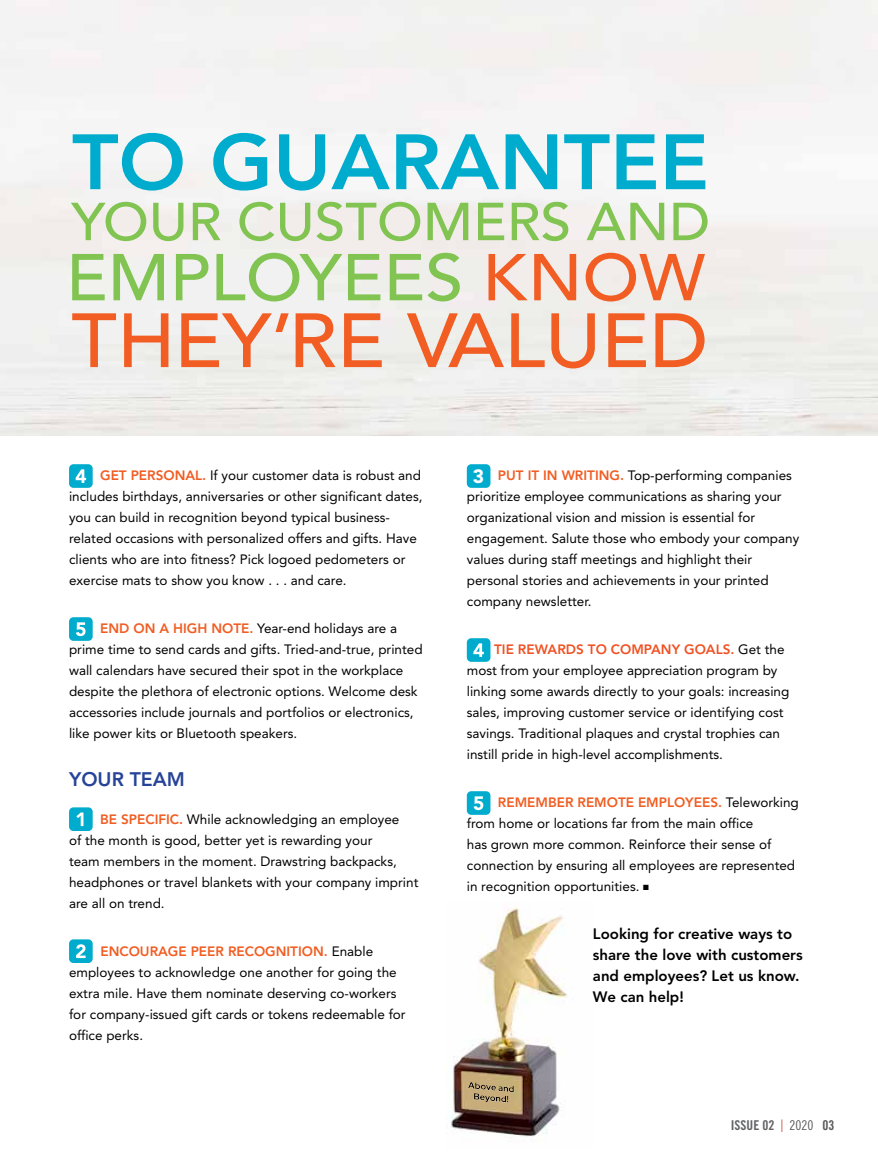
<style>
.page{position:relative;width:878px;height:1161px;background:#fff}
.page>*{position:absolute;margin:0;border:0;box-sizing:border-box;transform-origin:0 0}
.t1{font:800 77.55px "Avenir";color:#00accd;scale:1.04 1}
.t2{font:500 75.9px "Avenir";color:#f15d22;scale:1.04 1}
.t3{font:500 65.4px "Avenir";color:#81c452;scale:1.04 1}
.t4{font:500 52.8px "Avenir";color:#81c452;scale:1.04 1}
.t5{font:800 19.5px "Avenir";color:#264398}
.t6{font:800 15px/21px "Avenir";color:#000}
.t7{font:13.5px/21px "Avenir";color:#000}
.t8{font:13.5px "Trade Gothic LT Std Bd Cn 20";color:#616264}
.s1{color:#f15d22}
.s2{font-weight:800;color:#f15d22}
.s3{font-weight:800;color:#f05123}
.s4{font-weight:900;font-size:19.2px;color:#fff}
.s5{font-family:"Akzidenz Grotesk BE";font-weight:300;color:#c85248}
.s6{font-family:"Trade Gothic Cond Eighteen";color:#58595b}
.s7{color:#58595b}
</style>
<div class="page">
<img style="left:450px;top:907px;width:117px;height:234px">
<div style="left:69px;top:464px;width:24px;height:24px;background:#00accd;border-radius:4px"></div>
<svg style="left:76px;top:469px;width:10px;height:14px"></svg>
<div style="left:69px;top:617px;width:24px;height:24px;background:#00accd;border-radius:4px"></div>
<svg style="left:76px;top:622px;width:10px;height:14px"></svg>
<div style="left:69px;top:807px;width:24px;height:24px;background:#00accd;border-radius:4px"></div>
<svg style="left:76px;top:813px;width:7px;height:13px"></svg>
<div style="left:69px;top:939px;width:24px;height:24px;background:#00accd;border-radius:4px"></div>
<svg style="left:76px;top:944px;width:10px;height:14px"></svg>
<div style="left:467px;top:464px;width:23px;height:24px;background:#00accd;border-radius:4px"></div>
<div style="left:467px;top:638px;width:23px;height:24px;background:#00accd;border-radius:4px"></div>
<svg style="left:473px;top:643px;width:11px;height:14px"></svg>
<div style="left:467px;top:791px;width:23px;height:24px;background:#00accd;border-radius:4px"></div>
<svg style="left:473px;top:796px;width:10px;height:14px"></svg>
<svg style="left:466px;top:1080px;width:49px;height:27px"></svg>
<h1 class="t1" style="left:72px;top:116px;width:614px">TO GUARANTEE</h1>
<h3 class="t4" style="left:71px;top:191px;width:615px">YOUR CUSTOMERS AND</h3>
<h3 class="t3" style="left:66px;top:240px;width:616px">EMPLOYEES <span class="s1">KNOW</span></h3>
<h2 class="t2" style="left:71px;top:297px;width:614px">THEY’RE VALUED</h2>
<p class="t7" style="left:69px;top:465px;width:355px;text-indent:31px"><span class="s2">GET PERSONAL.</span> If your customer data is robust and includes birthdays, anniversaries or other significant dates, you can build in recognition beyond typical business&shy;related occasions with personalized offers and gifts. Have clients who are into fitness? Pick logoed pedometers or exercise mats to show you know . . . and care.</p>
<p class="t7" style="left:69px;top:618px;width:355px;text-indent:31px"><span class="s2">END ON A HIGH NOTE.</span> Year-end holidays are a prime time to send cards and gifts. Tried-and-true, printed wall calendars have secured their spot in the workplace despite the plethora of electronic options. Welcome desk accessories include journals and portfolios or electronics, like power kits or Bluetooth speakers.</p>
<h3 class="t5" style="left:69px;top:768px;width:117px">YOUR TEAM</h3>
<p class="t7" style="left:69px;top:808px;width:351px;text-indent:31px"><span class="s2">BE SPECIFIC</span><span class="s3">.</span> While acknowledging an employee<br>of the month is good, better yet is rewarding your<br>team members in the moment. Drawstring backpacks, headphones or travel blankets with your company imprint are all on trend.</p>
<p class="t7" style="left:69px;top:940px;width:338px;text-indent:31px"><span class="s2">ENCOURAGE PEER RECOGNITION.</span> Enable employees to acknowledge one another for going the extra mile. Have them nominate deserving co-workers for company-issued gift cards or tokens redeemable for office perks.</p>
<p class="t7" style="left:467px;top:465px;width:334px;text-indent:6px"><span class="s4">3</span> <span class="s2">PUT IT IN WRITING.</span> Top-performing companies prioritize employee communications as sharing your organizational vision and mission is essential for engagement. Salute those who embody your company values during staff meetings and highlight their personal stories and achievements in your printed company newsletter.</p>
<p class="t7" style="left:467px;top:639px;width:324px;text-indent:27px"><span class="s3">TIE REWARDS TO COMPANY GOALS.</span> Get the most from your employee appreciation program by linking some awards directly to your goals: increasing sales, improving customer service or identifying cost savings. Traditional plaques and crystal trophies can instill pride in high-level accomplishments.</p>
<p class="t7" style="left:467px;top:792px;width:333px;text-indent:31px"><span class="s2">REMEMBER REMOTE EMPLOYEES.</span> Teleworking from home or locations far from the main office<br>has grown more common. Reinforce their sense of connection by ensuring all employees are represented in recognition opportunities. ■</p>
<p class="t6" style="left:593px;top:924px;width:211px">Looking for creative ways to share the love with customers and employees? Let us know.<br>We can help!</p>
<p class="t8" style="left:730px;top:1117px;width:105px">ISSUE 02 <span class="s5">|</span> <span class="s6">2020</span> <span class="s7">03</span></p>
</div>
